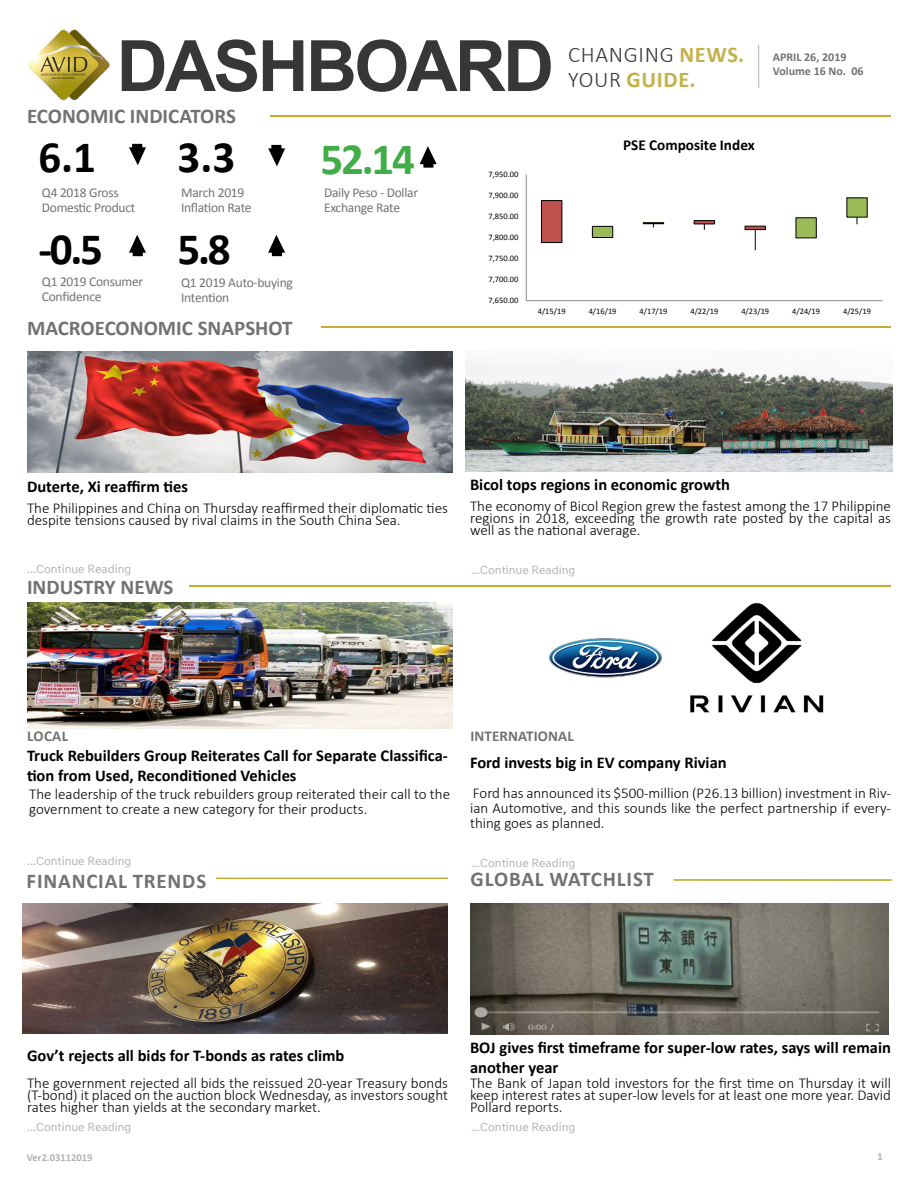
<style>
.page{position:relative;width:918px;height:1188px;background:#fff}
.page>*{position:absolute;margin:0;border:0;box-sizing:border-box;transform-origin:0 0}
.t1{font:700 70.8px "Arial";letter-spacing:-.04em;color:#383736}
.t2{font:700 45px "Calibri";color:#000}
.t3{font:700 45px "Calibri";color:#41ad49}
.t4{font:300 22.5px/25.5px "Calibri";letter-spacing:.03em;color:#383736}
.t5{font:700 21px "Calibri";color:#727272}
.t6{font:700 21px "Calibri";letter-spacing:.04em;color:#727272}
.t7{font:700 16.5px/19.8px "Calibri";color:#000}
.t8{font:700 15.15px "Calibri";color:#000}
.t9{font:300 15px/12px "Calibri";color:#000;text-align:justify}
.t10{font:700 15px "Calibri";letter-spacing:.01em;color:#727272}
.t11{font:13.5px/15px "Calibri";letter-spacing:-.02em;color:#727272}
.t12{font:12px "Hyundai Sans Text Office";color:#b0b1b1}
.t13{font:700 12px/14.4px "Calibri";color:#727272}
.t14{font:700 10.5px "Calibri";color:#b0b1b1}
.t15{font:700 10.5px "Hyundai Sans Text Office";color:#b0b1b1}
.t16{font:8.4px "Calibri";color:#000}
.s1{font-weight:700;color:#c5b14a}
</style>
<div class="page">
<svg style="left:129px;top:144px;width:17px;height:21px"></svg>
<svg style="left:268px;top:145px;width:17px;height:21px"></svg>
<svg style="left:129px;top:235px;width:17px;height:21px"></svg>
<svg style="left:268px;top:235px;width:17px;height:21px"></svg>
<svg style="left:420px;top:146px;width:17px;height:22px"></svg>
<hr style="left:758px;top:45px;width:1px;height:43px;background:#b0b1b1">
<hr style="left:270px;top:115px;width:621px;height:2px;background:#c5ad34">
<hr style="left:216px;top:878px;width:232px;height:1px;background:#c5ad34">
<hr style="left:321px;top:326px;width:570px;height:2px;background:#c5ad34">
<hr style="left:189px;top:586px;width:702px;height:1px;background:#c5ad34">
<hr style="left:673px;top:879px;width:219px;height:2px;background:#c5ad34">
<img style="left:28px;top:29px;width:82px;height:72px">
<img style="left:27px;top:351px;width:425px;height:121px">
<img style="left:466px;top:362px;width:427px;height:110px">
<img style="left:27px;top:603px;width:425px;height:126px">
<img style="left:549px;top:603px;width:275px;height:110px">
<img style="left:22px;top:903px;width:426px;height:130px">
<img style="left:470px;top:904px;width:419px;height:131px">
<hr style="left:526px;top:174px;width:1px;height:127px;background:#868686">
<hr style="left:526px;top:300px;width:356px;height:1px;background:#868686">
<svg style="left:755px;top:230px;width:1px;height:20px"></svg>
<div style="left:592px;top:226px;width:21px;height:12px;background:#9bbb59;border:1px solid #000"></div>
<svg style="left:643px;top:224px;width:21px;height:3px"></svg>
<div style="left:643px;top:222px;width:21px;height:2px;border:1px solid #000"></div>
<div style="left:796px;top:217px;width:21px;height:21px;background:#9bbb59;border:1px solid #000"></div>
<div style="left:847px;top:198px;width:21px;height:19px;background:#9bbb59"></div>
<div style="left:541px;top:200px;width:21px;height:43px;background:#c0504d;border:1px solid #000"></div>
<svg style="left:694px;top:220px;width:21px;height:4px"></svg>
<svg style="left:745px;top:226px;width:21px;height:4px"></svg>
<h1 class="t1" style="left:117px;top:19px;width:439px">DASHBOARD</h1>
<h3 class="t4" style="left:568px;top:41px;width:178px">CHANGING <span class="s1">NEWS.<br></span>YOUR <span class="s1">GUIDE.</span></h3>
<h3 class="t5" style="left:27px;top:103px;width:211px">ECONOMIC INDICATORS</h3>
<h2 class="t2" style="left:38px;top:129px;width:59px">6.1</h2>
<h2 class="t2" style="left:178px;top:129px;width:59px">3.3</h2>
<h2 class="t3" style="left:321px;top:131px;width:96px">52.14</h2>
<p class="t16" style="left:489px;top:169px;width:31px">7,950.00</p>
<p class="t8" style="left:623px;top:135px;width:133px">PSE Composite Index</p>
<p class="t11" style="left:42px;top:186px;width:95px">Q4 2018 Gross<br>Domestic Product</p>
<p class="t11" style="left:181px;top:186px;width:72px">March 2019<br>Inflation Rate</p>
<p class="t11" style="left:324px;top:185px;width:96px">Daily Peso - Dollar<br>Exchange Rate</p>
<p class="t16" style="left:489px;top:190px;width:31px">7,900.00</p>
<p class="t16" style="left:489px;top:211px;width:31px">7,850.00</p>
<h2 class="t2" style="left:38px;top:220px;width:66px">-0.5</h2>
<h2 class="t2" style="left:178px;top:220px;width:55px">5.8</h2>
<p class="t16" style="left:489px;top:232px;width:31px">7,800.00</p>
<p class="t16" style="left:489px;top:253px;width:31px">7,750.00</p>
<p class="t11" style="left:42px;top:274px;width:103px">Q1 2019 Consumer<br>Confidence</p>
<p class="t11" style="left:181px;top:275px;width:113px">Q1 2019 Auto-buying<br>Intention</p>
<p class="t16" style="left:489px;top:274px;width:31px">7,700.00</p>
<p class="t16" style="left:489px;top:295px;width:31px">7,650.00</p>
<p class="t13" style="left:773px;top:50px;width:92px">APRIL 26, 2019<br>Volume 16 No. 06</p>
<h3 class="t5" style="left:27px;top:315px;width:267px">MACROECONOMIC SNAPSHOT</h3>
<p class="t16" style="left:538px;top:306px;width:29px">4/15/19</p>
<p class="t16" style="left:589px;top:306px;width:29px">4/16/19</p>
<p class="t16" style="left:640px;top:306px;width:29px">4/17/19</p>
<p class="t16" style="left:690px;top:306px;width:29px">4/22/19</p>
<p class="t16" style="left:741px;top:306px;width:29px">4/23/19</p>
<p class="t16" style="left:792px;top:306px;width:29px">4/24/19</p>
<p class="t16" style="left:843px;top:306px;width:29px">4/25/19</p>
<p class="t7" style="left:27px;top:476px;width:163px">Duterte, Xi reaffirm ties</p>
<p class="t7" style="left:470px;top:475px;width:261px">Bicol tops regions in economic growth</p>
<p class="t9" style="left:27px;top:502px;width:422px">The Philippines and China on Thursday reaffirmed their diplomatic ties despite tensions caused by rival claims in the South China Sea.</p>
<p class="t9" style="left:470px;top:500px;width:422px">The economy of Bicol Region grew the fastest among the 17 Philippine regions in 2018, exceeding the growth rate posted by the capital as well as the national average.</p>
<p class="t12" style="left:27px;top:562px;width:106px">...Continue Reading</p>
<p class="t12" style="left:471px;top:563px;width:106px">...Continue Reading</p>
<h3 class="t5" style="left:27px;top:573px;width:148px">INDUSTRY NEWS</h3>
<p class="t10" style="left:27px;top:727px;width:42px">LOCAL</p>
<p class="t10" style="left:470px;top:727px;width:105px">INTERNATIONAL</p>
<p class="t7" style="left:27px;top:745px;width:422px">Truck Rebuilders Group Reiterates Call for Separate Classifica&shy;tion from Used, Reconditioned Vehicles</p>
<p class="t9" style="left:29px;top:787px;width:422px;line-height:15px">The leadership of the truck rebuilders group reiterated their call to the government to create a new category for their products.</p>
<p class="t12" style="left:27px;top:853px;width:106px">...Continue Reading</p>
<p class="t7" style="left:470px;top:753px;width:258px">Ford invests big in EV company Rivian</p>
<p class="t9" style="left:470px;top:785px;width:422px;line-height:15px">Ford has announced its $500-million (P26.13 billion) investment in Riv&shy;ian Automotive, and this sounds like the perfect partnership if every&shy;thing goes as planned.</p>
<p class="t12" style="left:471px;top:855px;width:106px">...Continue Reading</p>
<h3 class="t6" style="left:27px;top:868px;width:181px">FINANCIAL TRENDS</h3>
<h3 class="t6" style="left:470px;top:866px;width:185px">GLOBAL WATCHLIST</h3>
<p class="t7" style="left:27px;top:1046px;width:319px">Gov’t rejects all bids for T-bonds as rates climb</p>
<p class="t9" style="left:27px;top:1077px;width:422px">The government rejected all bids the reissued 20-year Treasury bonds (T-bond) it placed on the auction block Wednesday, as investors sought rates higher than yields at the secondary market.</p>
<p class="t12" style="left:27px;top:1120px;width:106px">...Continue Reading</p>
<p class="t7" style="left:470px;top:1037px;width:422px">BOJ gives first timeframe for super-low rates, says will remain another year</p>
<p class="t9" style="left:470px;top:1077px;width:422px">The Bank of Japan told investors for the first time on Thursday it will keep interest rates at super-low levels for at least one more year. David Pollard reports.</p>
<p class="t12" style="left:471px;top:1120px;width:106px">...Continue Reading</p>
<p class="t14" style="left:27px;top:1150px;width:67px">Ver2.03112019</p>
<p class="t15" style="left:877px;top:1150px;width:7px">1</p>
</div>
